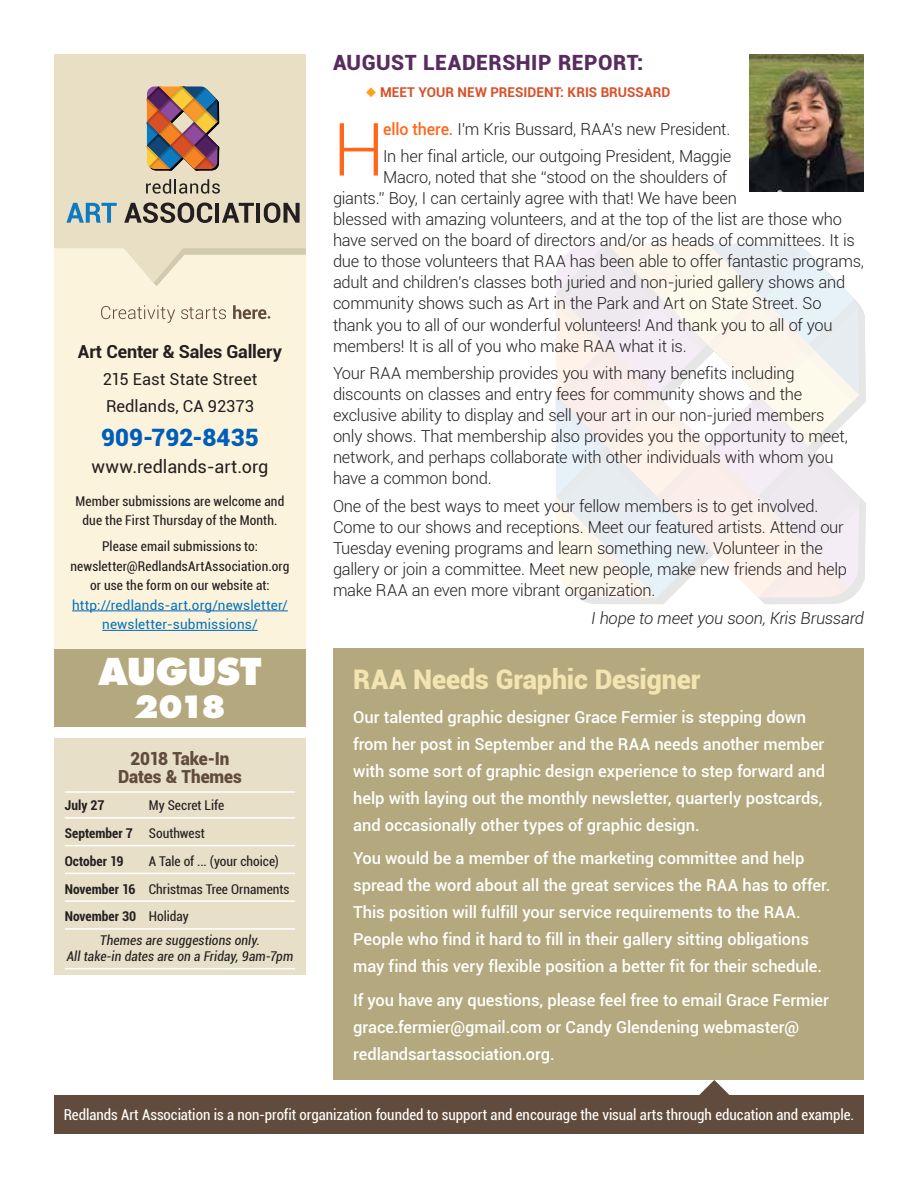
<style>
.page{position:relative;width:918px;height:1188px;background:#fff}
.page>*{position:absolute;margin:0;border:0;box-sizing:border-box;transform-origin:0 0}
.t1{font:300 73.5px "Roboto";color:#ff671b}
.t2{font:800 36px "Futura";letter-spacing:-.01em;color:#fff}
.t3{font:800 30px "Futura";color:#fff}
.t4{font:900 27px "Roboto";letter-spacing:-.005em;color:#f3e4b1}
.t5{font:900 24px "Roboto";letter-spacing:.005em;color:#005db9}
.t6{font:900 21px "Roboto";letter-spacing:.025em;color:#592c5f}
.t7{font:900 18px/18px "Roboto";letter-spacing:-.01em;color:#604b3c;text-align:center;scale:.95 1}
.t8{font:700 18px "Roboto";letter-spacing:-.01em;color:#231f20}
.t9{font:18px "Roboto";color:#231f20}
.t10{font:300 16.5px/21px "Roboto";letter-spacing:-.015em;color:#231f20}
.t11{font:500 16.5px/27px "Roboto";letter-spacing:-.005em;color:#fff}
.t12{font:16.5px/27px "Roboto";color:#231f20}
.t13{font:italic 300 16.5px "Roboto";letter-spacing:-.015em;color:#231f20}
.t14{font:condensed 15px "Roboto";letter-spacing:-.005em;color:#fff}
.t15{font:condensed 13.5px/27.8px "Roboto";letter-spacing:.01em;color:#231f20;text-align:center}
.t16{font:italic condensed 13.5px/16.5px "Roboto";letter-spacing:.01em;color:#231f20;text-align:center}
.t17{font:13.5px/19.5px "Roboto";letter-spacing:.01em;color:#0072bc;text-align:center}
.t18{font:700 13.5px "Roboto";letter-spacing:.005em;color:#d94f27}
.t19{font:700 condensed 13.5px "Roboto";letter-spacing:.005em;color:#231f20}
.s1{font-weight:700}
.s2{color:#faa21b}
.s3{font-weight:500;color:#ff671b}
</style>
<div class="page">
<div style="left:54px;top:243px;width:252px;height:406px;background:#fbf3dc"></div>
<svg style="left:54px;top:54px;width:252px;height:229px;fill:#e8dfc4"></svg>
<hr style="left:72px;top:611px;width:216px;height:1px;background:#0563c1">
<hr style="left:102px;top:630px;width:156px;height:1px;background:#0563c1">
<svg style="left:146px;top:179px;width:74px;height:15px"></svg>
<svg style="left:66px;top:203px;width:51px;height:20px"></svg>
<svg style="left:124px;top:203px;width:88px;height:20px"></svg>
<hr style="left:215px;top:203px;width:4px;height:20px;background:#231f20">
<svg style="left:222px;top:203px;width:32px;height:20px"></svg>
<hr style="left:256px;top:203px;width:4px;height:20px;background:#231f20">
<svg style="left:264px;top:203px;width:36px;height:20px"></svg>
<svg style="left:147px;top:86px;width:72px;height:85px"></svg>
<svg style="left:101px;top:305px;width:170px;height:18px"></svg>
<svg style="left:556px;top:243px;width:310px;height:361px"></svg>
<div style="left:54px;top:738px;width:252px;height:237px;background:#e7dfc7"></div>
<hr style="left:65px;top:791px;width:230px;height:2px;background:#fff">
<hr style="left:65px;top:817px;width:230px;height:2px;background:#fff">
<hr style="left:65px;top:845px;width:230px;height:1px;background:#fff">
<hr style="left:65px;top:873px;width:230px;height:1px;background:#fff">
<hr style="left:65px;top:900px;width:230px;height:2px;background:#fff">
<hr style="left:65px;top:928px;width:230px;height:2px;background:#fff">
<hr style="left:65px;top:968px;width:230px;height:1px;background:#fff">
<div style="left:54px;top:649px;width:252px;height:77px;background:#b4a87e"></div>
<img style="left:750px;top:54px;width:114px;height:137px">
<div style="left:333px;top:649px;width:531px;height:431px;background:#b4a87e"></div>
<svg style="left:699px;top:1080px;width:31px;height:15px"></svg>
<div style="left:54px;top:1095px;width:810px;height:39px;background:#604b3c"></div>
<p class="t8" style="left:78px;top:339px;width:206px">Art Center &amp; Sales Gallery</p>
<p class="t12" style="left:103px;top:365px;width:156px">215 East State Street<br>Redlands, CA 92373</p>
<h3 class="t5" style="left:101px;top:420px;width:159px">909-792-8435</h3>
<p class="t9" style="left:91px;top:454px;width:179px">www.redlands-art.org</p>
<p class="t15" style="left:76px;top:491px;width:210px;line-height:19.5px">Member submissions are welcome and due the First Thursday of the Month.</p>
<p class="t15" style="left:71px;top:536px;width:220px;line-height:19.5px">Please email submissions to: newsletter@RedlandsArtAssociation.org or use the form on our website at:</p>
<p class="t17" style="left:72px;top:595px;width:217px">http://redlands-art.org/newsletter/ newsletter-submissions/</p>
<h2 class="t2" style="left:99px;top:650px;width:164px">AUGUST</h2>
<h3 class="t3" style="left:134px;top:689px;width:94px">2018</h3>
<p class="t7" style="left:118px;top:749px;width:132px">2018 Take-In<br>Dates &amp; Themes</p>
<p class="t15" style="left:65px;top:791px;width:161px;text-align:left;text-indent:84px">My Secret Life<br><span class="s1">September 7</span> Southwest<br><span class="s1">October 19</span></p>
<p class="t19" style="left:65px;top:796px;width:41px">July 27</p>
<p class="t15" style="left:65px;top:847px;width:226px;text-align:left;text-indent:84px">A Tale of ... (your choice)<br><span class="s1">November 16</span> Christmas Tree Ornaments<br><span class="s1">November 30</span> Holiday</p>
<p class="t16" style="left:67px;top:931px;width:228px">Themes are suggestions only.<br>All take-in dates are on a Friday, 9am-7pm</p>
<p class="t6" style="left:333px;top:47px;width:312px">AUGUST LEADERSHIP REPORT:</p>
<p class="t18" style="left:366px;top:83px;width:306px"><span class="s2">◆</span> MEET YOUR NEW PRESIDENT: KRIS BRUSSARD</p>
<h1 class="t1" style="left:333px;top:98px;width:53px">H</h1>
<p class="t10" style="left:383px;top:115px;width:350px;line-height:27.5px"><span class="s3">ello there.</span> I’m Kris Bussard, RAA’s new President.<br>In her final article, our outgoing President, Maggie</p>
<p class="t10" style="left:333px;top:167px;width:533px;text-indent:50px">Macro, noted that she “stood on the shoulders of<br>giants.” Boy, I can certainly agree with that! We have been<br>blessed with amazing volunteers, and at the top of the list are those who have served on the board of directors and/or as heads of committees. It is due to those volunteers that RAA has been able to offer fantastic programs, adult and children’s classes both juried and non-juried gallery shows and community shows such as Art in the Park and Art on State Street. So thank you to all of our wonderful volunteers! And thank you to all of you members! It is all of you who make RAA what it is.</p>
<p class="t10" style="left:333px;top:362px;width:516px">Your RAA membership provides you with many benefits including discounts on classes and entry fees for community shows and the exclusive ability to display and sell your art in our non-juried members only shows. That membership also provides you the opportunity to meet, network, and perhaps collaborate with other individuals with whom you have a common bond.</p>
<p class="t10" style="left:333px;top:495px;width:516px">One of the best ways to meet your fellow members is to get involved.<br>Come to our shows and receptions. Meet our featured artists. Attend our Tuesday evening programs and learn something new. Volunteer in the gallery or join a committee. Meet new people, make new friends and help make RAA an even more vibrant organization.</p>
<p class="t13" style="left:591px;top:607px;width:274px">I hope to meet you soon, Kris Brussard</p>
<h3 class="t4" style="left:353px;top:661px;width:349px">RAA Needs Graphic Designer</h3>
<p class="t11" style="left:353px;top:703px;width:474px">Our talented graphic designer Grace Fermier is stepping down from her post in September and the RAA needs another member with some sort of graphic design experience to step forward and help with laying out the monthly newsletter, quarterly postcards, and occasionally other types of graphic design.</p>
<p class="t11" style="left:353px;top:844px;width:479px">You would be a member of the marketing committee and help spread the word about all the great services the RAA has to offer.<br>This position will fulfill your service requirements to the RAA.<br>People who find it hard to fill in their gallery sitting obligations may find this very flexible position a better fit for their schedule.</p>
<p class="t11" style="left:353px;top:986px;width:477px">If you have any questions, please feel free to email Grace Fermier grace.fermier@gmail.com or Candy Glendening webmaster@ redlandsartassociation.org.</p>
<p class="t14" style="left:64px;top:1105px;width:792px">Redlands Art Association is a non-profit organization founded to support and encourage the visual arts through education and example.</p>
</div>
